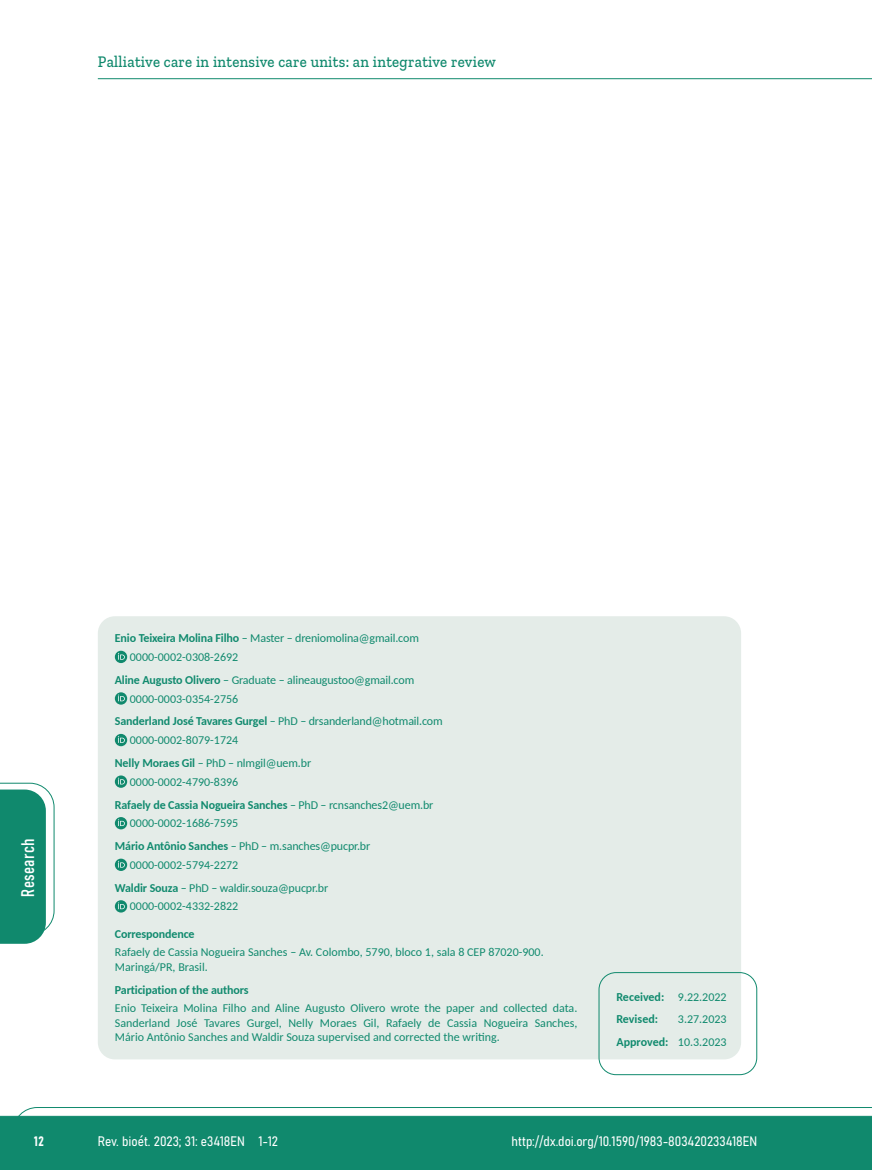
<style>
.page{position:relative;width:872px;height:1170px;background:#fff}
.page>*{position:absolute;margin:0;border:0;box-sizing:border-box;transform-origin:0 0}
.t1{font:18px "Bahnschrift";letter-spacing:.02em;color:#fff}
.t2{font:500 16.5px "Zilla Slab";letter-spacing:.02em;color:#10896d;scale:.9 1}
.t3{font:13.5px "Bahnschrift";color:#fff}
.t4{font:12px/18.6px "Carlito";color:#108a6e}
.t5{font:700 12px/23px "Carlito";letter-spacing:-.01em;color:#108a6e}
.s1{font-weight:700}
.s2{font-weight:400}
</style>
<div class="page">
<svg style="left:12px;top:1107px;width:860px;height:62px;background:#2e987f"></svg>
<hr style="left:98px;top:78px;width:774px;height:1px;background:#10896d">
<div style="left:98px;top:616px;width:643px;height:443px;background:#e4ece8;border-radius:17px"></div>
<svg style="left:115px;top:650px;width:12px;height:13px"></svg>
<svg style="left:118px;top:653px;width:7px;height:6px"></svg>
<svg style="left:115px;top:692px;width:12px;height:12px"></svg>
<svg style="left:118px;top:694px;width:7px;height:7px"></svg>
<svg style="left:115px;top:733px;width:12px;height:13px"></svg>
<svg style="left:118px;top:736px;width:7px;height:6px"></svg>
<svg style="left:115px;top:775px;width:12px;height:12px"></svg>
<svg style="left:118px;top:777px;width:7px;height:7px"></svg>
<div style="left:115px;top:817px;width:12px;height:12px;background:#10896d;border-radius:50%"></div>
<svg style="left:118px;top:819px;width:7px;height:7px"></svg>
<svg style="left:115px;top:858px;width:12px;height:12px"></svg>
<svg style="left:118px;top:860px;width:7px;height:7px"></svg>
<svg style="left:115px;top:900px;width:12px;height:12px"></svg>
<svg style="left:118px;top:902px;width:7px;height:7px"></svg>
<div style="left:598px;top:972px;width:159px;height:102px;border:1px solid #10896d;border-radius:17px"></div>
<svg style="left:0;top:782px;width:55px;height:161px"></svg>
<h2 class="t2" style="left:98px;top:53px;width:444px">Palliative care in intensive care units: an integrative review</h2>
<h1 class="t1" style="left:14px;top:896px;width:59px;rotate:-90deg">Research</h1>
<p class="t4" style="left:130px;top:628px;width:290px;text-indent:-15px"><span class="s1">Enio Teixeira Molina Filho</span> – Master – dreniomolina@gmail.com<br>0000-0002-0308-2692</p>
<p class="t4" style="left:130px;top:670px;width:286px;text-indent:-15px"><span class="s1">Aline Augusto Olivero</span> – Graduate – alineaugustoo@gmail.com<br>0000-0003-0354-2756</p>
<p class="t4" style="left:130px;top:711px;width:314px;text-indent:-15px"><span class="s1">Sanderland José Tavares Gurgel</span> – PhD – drsanderland@hotmail.com<br>0000-0002-8079-1724</p>
<p class="t4" style="left:130px;top:753px;width:183px;text-indent:-15px"><span class="s1">Nelly Moraes Gil</span> – PhD – nlmgil@uem.br<br>0000-0002-4790-8396</p>
<p class="t4" style="left:130px;top:794px;width:305px;text-indent:-15px"><span class="s1">Rafaely de Cassia Nogueira Sanches</span> – PhD – rcnsanches2@uem.br<br>0000-0002-1686-7595</p>
<p class="t4" style="left:130px;top:836px;width:242px;text-indent:-15px"><span class="s1">Mário Antônio Sanches</span> – PhD – m.sanches@pucpr.br<br>0000-0002-5794-2272</p>
<p class="t4" style="left:130px;top:877px;width:200px;text-indent:-15px"><span class="s1">Waldir Souza</span> – PhD – waldir.souza@pucpr.br<br>0000-0002-4332-2822</p>
<p class="t5" style="left:115px;top:921px;width:81px">Correspondence</p>
<p class="t4" style="left:115px;top:944px;width:430px;line-height:14.4px">Rafaely de Cassia Nogueira Sanches – Av. Colombo, 5790, bloco 1, sala 8 CEP 87020-900.<br>Maringá/PR, Brasil.</p>
<p class="t5" style="left:115px;top:977px;width:135px">Participation of the authors</p>
<p class="t4" style="left:115px;top:1000px;width:464px;line-height:14.4px;text-align:justify">Enio Teixeira Molina Filho and Aline Augusto Olivero wrote the paper and collected data.<br>Sanderland José Tavares Gurgel, Nelly Moraes Gil, Rafaely de Cassia Nogueira Sanches, Mário Antônio Sanches and Waldir Souza supervised and corrected the writing.</p>
<p class="t5" style="left:616px;top:984px;width:112px">Received: <span class="s2">9.22.2022<br></span>Revised:</p>
<p class="t4" style="left:616px;top:1007px;width:112px;line-height:23px;text-align:right">3.27.2023<br><span class="s1">Approved:</span> 10.3.2023</p>
<p class="t3" style="left:34px;top:1130px;width:11px">12</p>
<p class="t3" style="left:98px;top:1131px;width:182px">Rev. bioét. 2023; 31: e3418EN 1-12</p>
<p class="t3" style="left:511px;top:1131px;width:247px">http://dx.doi.org/10.1590/1983-803420233418EN</p>
</div>
